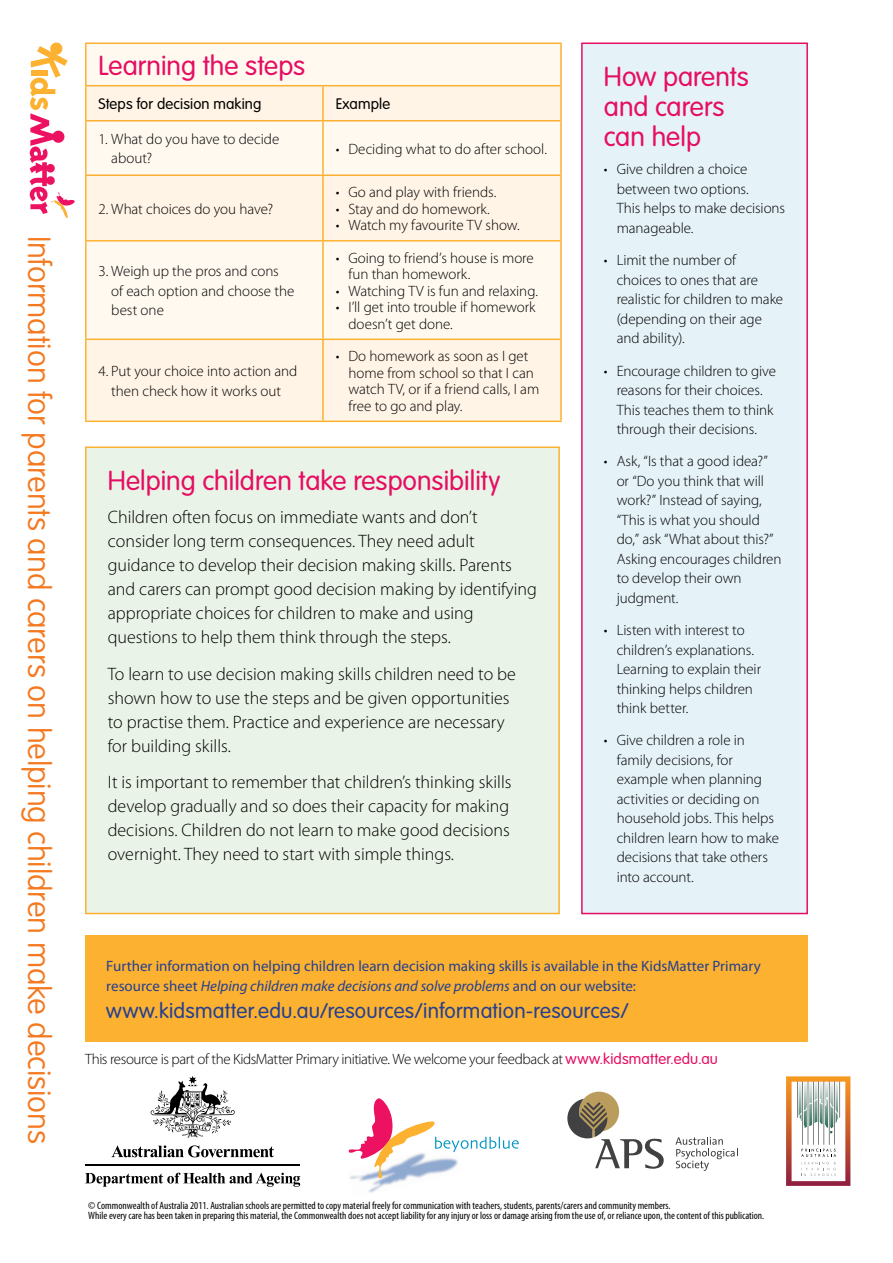
<style>
.page{position:relative;width:893px;height:1263px;background:#fff}
.page>*{position:absolute;margin:0;border:0;box-sizing:border-box;transform-origin:0 0}
.t1{font:100 31.5px "VAG Rounded";letter-spacing:-.005em;color:#f47920}
.t2{font:300 27px/30px "VAG Rounded";color:#e50e62}
.t3{font:300 21px "VAG Rounded";letter-spacing:.01em;color:#25408f}
.t4{font:300 18px/24px "Myriad Pro";color:#000}
.t5{font:300 15px/19.5px "Myriad Pro";letter-spacing:-.005em;color:#000}
.t6{font:15px/19.5px "Myriad Pro";color:#25408f}
.t7{font:300 15px "Myriad Pro";letter-spacing:-.03em;color:#000}
.t8{font:300 15px "VAG Rounded";letter-spacing:.01em;color:#000}
.t9{font:condensed 10.65px/10.6px "Myriad Pro";color:#000}
.s1{font-style:italic}
.s2{font-family:"VAG Rounded";color:#e50e62}
</style>
<div class="page">
<img style="left:348px;top:1150px;width:59px;height:43px">
<svg style="left:349px;top:1098px;width:170px;height:80px"></svg>
<svg style="left:786px;top:1076px;width:64px;height:110px"></svg>
<svg style="left:111px;top:1145px;width:163px;height:12px"></svg>
<svg style="left:151px;top:1076px;width:84px;height:62px"></svg>
<hr style="left:85px;top:1164px;width:215px;height:2px;background:#000">
<svg style="left:85px;top:1173px;width:215px;height:14px"></svg>
<svg style="left:675px;top:1137px;width:60px;height:34px"></svg>
<svg style="left:567px;top:1092px;width:97px;height:77px"></svg>
<svg style="left:30px;top:43px;width:45px;height:175px"></svg>
<div style="left:85px;top:935px;width:723px;height:107px;background:#fcb131"></div>
<div style="left:582px;top:43px;width:225px;height:870px;background:#e5f2f8"></div>
<div style="left:581px;top:43px;width:227px;height:871px;border:2px solid #e50e62"></div>
<div style="left:86px;top:447px;width:473px;height:466px;background:#eaf3e7"></div>
<div style="left:85px;top:446px;width:475px;height:468px;border:2px solid #fcb131"></div>
<div style="left:87px;top:44px;width:473px;height:41px;background:#fff9f0"></div>
<svg style="left:87px;top:86px;width:473px;height:335px;fill:#fff4e5"></svg>
<hr style="left:85px;top:43px;width:238px;height:1px;background:#fcb131">
<hr style="left:85px;top:44px;width:2px;height:41px;background:#fcb131">
<hr style="left:323px;top:43px;width:239px;height:1px;background:#fcb131">
<hr style="left:560px;top:44px;width:2px;height:41px;background:#fcb131">
<hr style="left:85px;top:85px;width:238px;height:1px;background:#fcb131">
<hr style="left:85px;top:86px;width:2px;height:34px;background:#fcb131">
<hr style="left:323px;top:85px;width:239px;height:1px;background:#fcb131">
<hr style="left:322px;top:86px;width:2px;height:34px;background:#fcb131">
<hr style="left:560px;top:86px;width:2px;height:34px;background:#fcb131">
<hr style="left:85px;top:120px;width:238px;height:1px;background:#fcb131">
<hr style="left:85px;top:121px;width:2px;height:53px;background:#fcb131">
<hr style="left:323px;top:120px;width:239px;height:1px;background:#fcb131">
<hr style="left:322px;top:121px;width:2px;height:53px;background:#fcb131">
<hr style="left:560px;top:121px;width:2px;height:53px;background:#fcb131">
<hr style="left:85px;top:174px;width:238px;height:2px;background:#fcb131">
<hr style="left:85px;top:176px;width:2px;height:64px;background:#fcb131">
<hr style="left:323px;top:174px;width:239px;height:2px;background:#fcb131">
<hr style="left:322px;top:176px;width:2px;height:64px;background:#fcb131">
<hr style="left:560px;top:176px;width:2px;height:64px;background:#fcb131">
<hr style="left:85px;top:240px;width:238px;height:2px;background:#fcb131">
<hr style="left:85px;top:242px;width:2px;height:97px;background:#fcb131">
<hr style="left:323px;top:240px;width:239px;height:2px;background:#fcb131">
<hr style="left:322px;top:242px;width:2px;height:97px;background:#fcb131">
<hr style="left:560px;top:242px;width:2px;height:97px;background:#fcb131">
<hr style="left:85px;top:339px;width:238px;height:1px;background:#fcb131">
<hr style="left:85px;top:340px;width:2px;height:81px;background:#fcb131">
<hr style="left:323px;top:339px;width:239px;height:1px;background:#fcb131">
<hr style="left:322px;top:340px;width:2px;height:81px;background:#fcb131">
<hr style="left:560px;top:340px;width:2px;height:81px;background:#fcb131">
<hr style="left:85px;top:421px;width:238px;height:1px;background:#fcb131">
<hr style="left:323px;top:421px;width:239px;height:1px;background:#fcb131">
<h1 class="t1" style="left:57px;top:236px;width:909px;rotate:90deg">Information for parents and carers on helping children make decisions</h1>
<h2 class="t2" style="left:99px;top:51px;width:208px">Learning the steps</h2>
<p class="t8" style="left:99px;top:95px;width:164px">Steps for decision making</p>
<p class="t8" style="left:336px;top:95px;width:56px">Example</p>
<p class="t5" style="left:111px;top:129px;width:170px;text-indent:-13px">1. What do you have to decide about?</p>
<p class="t5" style="left:336px;top:139px;width:213px">• Deciding what to do after school.</p>
<p class="t5" style="left:99px;top:199px;width:176px">2. What choices do you have?</p>
<p class="t5" style="left:336px;top:182px;width:162px">• Go and play with friends.</p>
<p class="t5" style="left:336px;top:199px;width:156px">• Stay and do homework.</p>
<p class="t5" style="left:336px;top:215px;width:186px">• Watch my favourite TV show.</p>
<p class="t5" style="left:111px;top:261px;width:185px;text-indent:-13px">3. Weigh up the pros and cons of each option and choose the best one</p>
<p class="t5" style="left:99px;top:361px;width:200px;text-align:center">4. Put your choice into action and then check how it works out</p>
<p class="t5" style="left:348px;top:249px;width:187px;line-height:16.5px;text-indent:-13px">• Going to friend’s house is more fun than homework.</p>
<p class="t5" style="left:336px;top:281px;width:204px">• Watching TV is fun and relaxing.</p>
<p class="t5" style="left:348px;top:299px;width:189px;line-height:16.5px;text-indent:-13px">• I’ll get into trouble if homework doesn’t get done.</p>
<p class="t5" style="left:348px;top:348px;width:192px;line-height:16.5px;text-indent:-13px">• Do homework as soon as I get home from school so that I can watch TV, or if a friend calls, I am free to go and play.</p>
<h2 class="t2" style="left:108px;top:466px;width:394px">Helping children take responsibility</h2>
<p class="t4" style="left:108px;top:505px;width:431px">Children often focus on immediate wants and don’t consider long term consequences. They need adult guidance to develop their decision making skills. Parents and carers can prompt good decision making by identifying appropriate choices for children to make and using questions to help them think through the steps.</p>
<p class="t4" style="left:108px;top:661px;width:410px">To learn to use decision making skills children need to be shown how to use the steps and be given opportunities to practise them. Practice and experience are necessary for building skills.</p>
<p class="t4" style="left:108px;top:770px;width:405px">It is important to remember that children’s thinking skills develop gradually and so does their capacity for making decisions. Children do not learn to make good decisions overnight. They need to start with simple things.</p>
<h2 class="t2" style="left:604px;top:62px;width:146px">How parents and carers can help</h2>
<p class="t5" style="left:617px;top:160px;width:170px;text-indent:-13px">• Give children a choice between two options.<br>This helps to make decisions manageable.</p>
<p class="t5" style="left:617px;top:250px;width:168px;text-indent:-13px">• Limit the number of choices to ones that are realistic for children to make (depending on their age and ability).</p>
<p class="t5" style="left:617px;top:361px;width:161px;text-indent:-13px">• Encourage children to give reasons for their choices.<br>This teaches them to think through their decisions.</p>
<p class="t5" style="left:617px;top:451px;width:166px;text-indent:-13px">• Ask, “Is that a good idea?” or “Do you think that will work?” Instead of saying, “This is what you should do,” ask “What about this?”<br>Asking encourages children to develop their own judgment.</p>
<p class="t5" style="left:617px;top:620px;width:146px;text-indent:-13px">• Listen with interest to children’s explanations.<br>Learning to explain their thinking helps children think better.</p>
<p class="t5" style="left:617px;top:730px;width:164px;text-indent:-13px">• Give children a role in family decisions, for example when planning activities or deciding on household jobs. This helps children learn how to make decisions that take others into account.</p>
<p class="t6" style="left:106px;top:956px;width:656px">Further information on helping children learn decision making skills is available in the KidsMatter Primary resource sheet <span class="s1">Helping children make decisions and solve problems</span> and on our website:</p>
<h3 class="t3" style="left:106px;top:998px;width:524px">www.kidsmatter.edu.au/resources/information-resources/</h3>
<p class="t7" style="left:85px;top:1050px;width:634px">This resource is part of the KidsMatter Primary initiative. We welcome your feedback at <span class="s2">www.kidsmatter.edu.au</span></p>
<p class="t9" style="left:88px;top:1199px;width:677px">© Commonwealth of Australia 2011. Australian schools are permitted to copy material freely for communication with teachers, students, parents/carers and community members.<br>While every care has been taken in preparing this material, the Commonwealth does not accept liability for any injury or loss or damage arising from the use of, or reliance upon, the content of this publication.</p>
</div>
